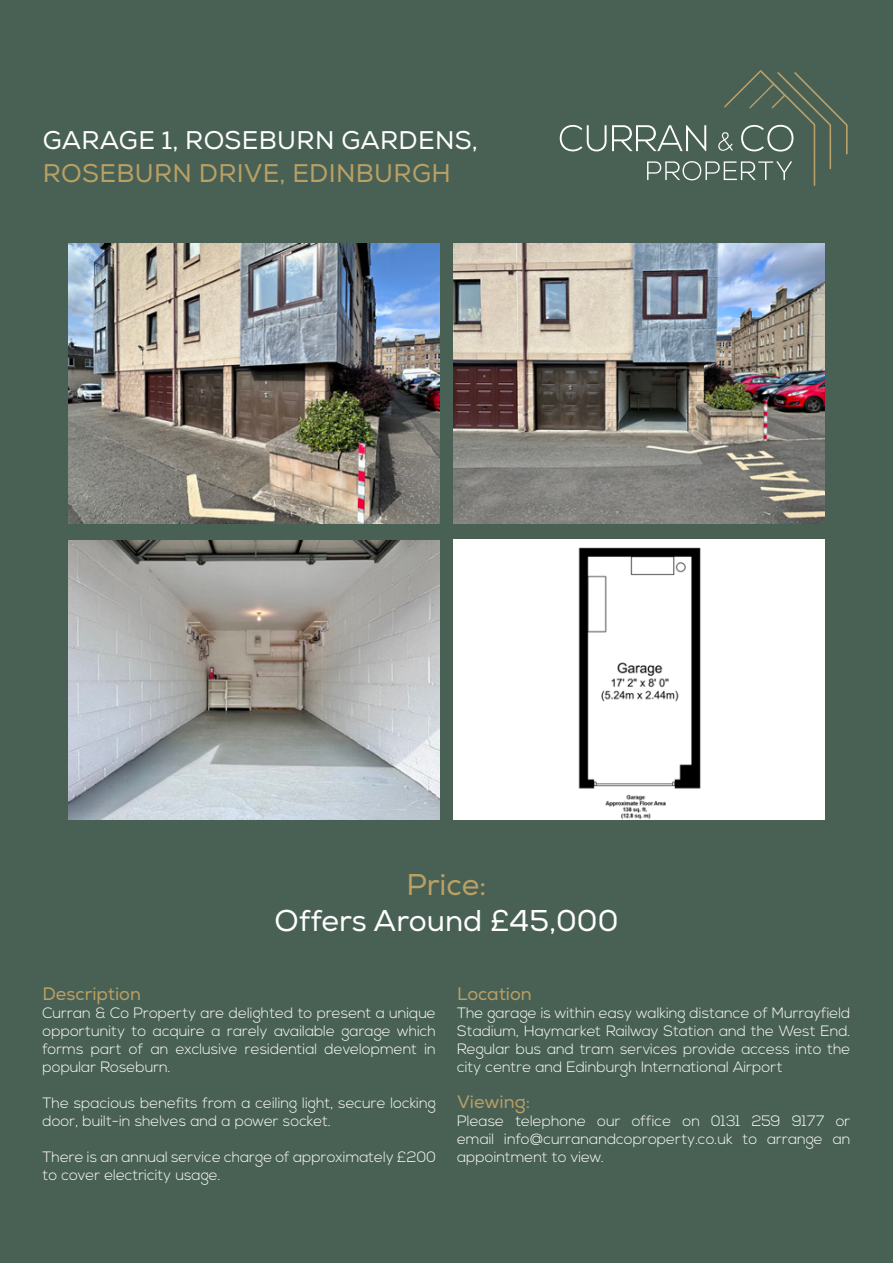
<style>
.page{position:relative;width:893px;height:1263px;background:#496155}
.page>*{position:absolute;margin:0;border:0;box-sizing:border-box;transform-origin:0 0}
.t1{font:30px "Nexa";color:#fff}
.t2{font:30px "Nexa";letter-spacing:-.005em;color:#bba064}
.t3{font:25.5px "Nexa";letter-spacing:.015em;color:#fff}
.t4{font:25.5px "Nexa";letter-spacing:.015em;color:#bba064}
.t5{font:18px "Nexa";color:#bba064}
.t6{font:300 15px/18px "Nexa";color:#fff;text-align:justify}
</style>
<div class="page">
<svg style="left:560px;top:70px;width:288px;height:116px;background:#52695c"></svg>
<img style="left:69px;top:244px;width:370px;height:279px">
<img style="left:454px;top:244px;width:370px;height:279px">
<img style="left:69px;top:540px;width:370px;height:280px">
<img style="left:454px;top:539px;width:370px;height:281px">
<p class="t3" style="left:43px;top:125px;width:437px">GARAGE 1, ROSEBURN GARDENS,</p>
<p class="t4" style="left:43px;top:158px;width:410px">ROSEBURN DRIVE, EDINBURGH</p>
<p class="t2" style="left:406px;top:866px;width:82px">Price:</p>
<p class="t1" style="left:275px;top:902px;width:345px">Offers Around £45,000</p>
<p class="t5" style="left:43px;top:983px;width:100px">Description</p>
<p class="t6" style="left:43px;top:1005px;width:395px">Curran &amp; Co Property are delighted to present a unique opportunity to acquire a rarely available garage which forms part of an exclusive residential development in popular Roseburn.</p>
<p class="t6" style="left:43px;top:1095px;width:395px">The spacious benefits from a ceiling light, secure locking door, built-in shelves and a power socket.</p>
<p class="t6" style="left:43px;top:1149px;width:395px">There is an annual service charge of approximately £200 to cover electricity usage.</p>
<p class="t5" style="left:457px;top:983px;width:76px">Location</p>
<p class="t6" style="left:457px;top:1005px;width:395px">The garage is within easy walking distance of Murrayfield Stadium, Haymarket Railway Station and the West End.<br>Regular bus and tram services provide access into the city centre and Edinburgh International Airport</p>
<p class="t5" style="left:457px;top:1091px;width:74px">Viewing:</p>
<p class="t6" style="left:457px;top:1113px;width:395px">Please telephone our office on 0131 259 9177 or email info@curranandcoproperty.co.uk to arrange an appointment to view.</p>
</div>
